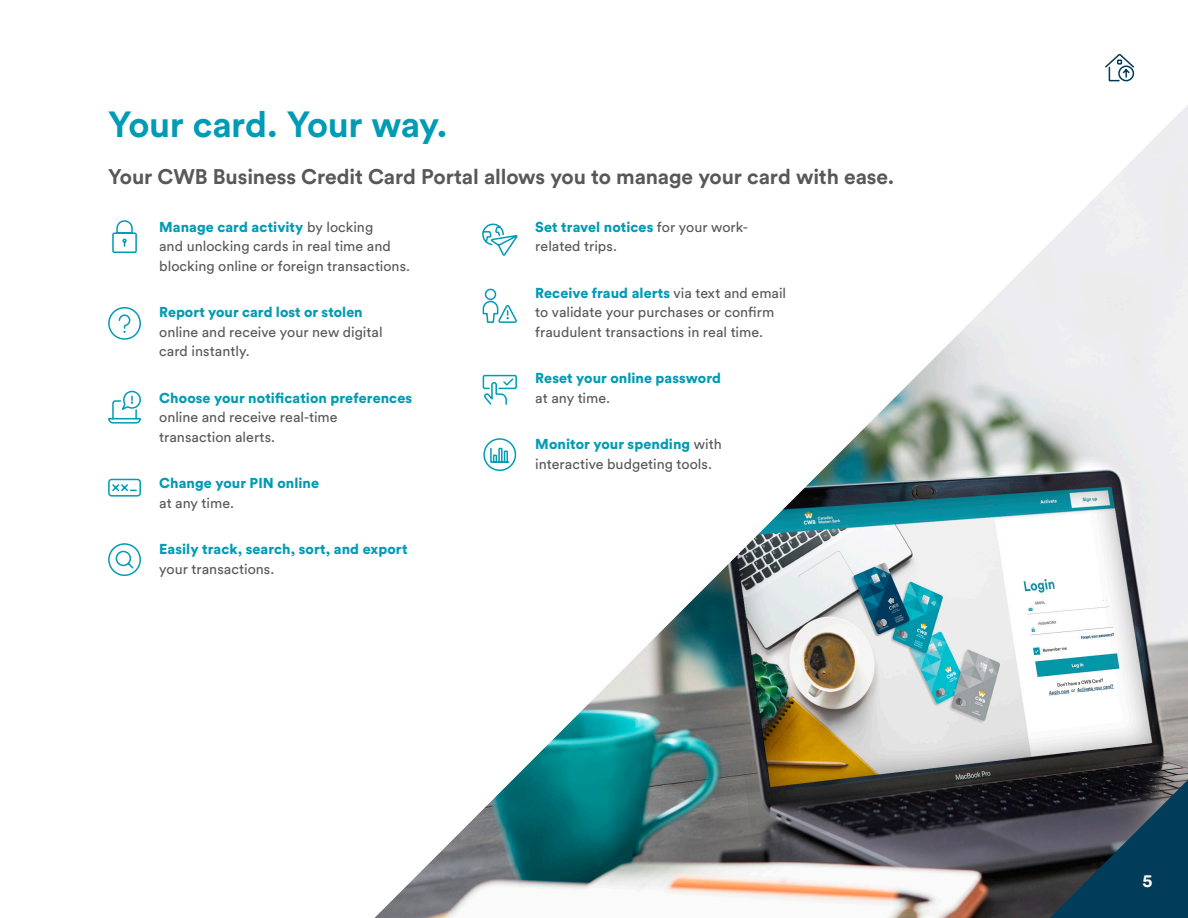
<style>
.page{position:relative;width:1188px;height:918px;background:#fff}
.page>*{position:absolute;margin:0;border:0;box-sizing:border-box;transform-origin:0 0}
.t1{font:700 36px "Circular Std";letter-spacing:-.015em;color:#009bb4}
._1st_sentence_bold{font:700 21px "Circular Std";letter-spacing:-.005em;color:#57585a}
.t2{font:700 18px "Circular Std";color:#fff}
.CWB_Body_Copy{font:14.25px/19.5px "Circular Std";color:#57585a}
.CWB_Body_Copy-2{font:900 14.25px/19.5px "Circular Std";letter-spacing:.005em;color:#009bb4}
.s1{font-weight:900;color:#009bb4}
.s2{font-weight:400;color:#57585a}
</style>
<div class="page">
<img style="left:374px;top:105px;width:814px;height:813px">
<svg style="left:1050px;top:780px;width:138px;height:138px;background:#1e3a4d"></svg>
<svg style="left:1105px;top:53px;width:30px;height:29px"></svg>
<svg style="left:112px;top:220px;width:25px;height:33px"></svg>
<svg style="left:108px;top:478px;width:33px;height:19px"></svg>
<svg style="left:108px;top:390px;width:33px;height:34px"></svg>
<svg style="left:108px;top:307px;width:33px;height:33px"></svg>
<svg style="left:108px;top:543px;width:33px;height:33px"></svg>
<svg style="left:483px;top:437px;width:34px;height:35px"></svg>
<svg style="left:482px;top:223px;width:37px;height:34px"></svg>
<svg style="left:482px;top:288px;width:36px;height:36px"></svg>
<svg style="left:482px;top:374px;width:36px;height:32px"></svg>
<h1 class="t1" style="left:108px;top:101px;width:341px">Your card. Your way.</h1>
<p class="_1st_sentence_bold" style="left:108px;top:163px;width:788px">Your CWB Business Credit Card Portal allows you to manage your card with ease.</p>
<p class="CWB_Body_Copy" style="left:159px;top:217px;width:253px"><span class="s1">Manage card activity</span> by locking<br>and unlocking cards in real time and blocking online or foreign transactions.</p>
<p class="CWB_Body_Copy" style="left:159px;top:302px;width:225px"><span class="s1">Report your card lost or stolen </span>online and receive your new digital card instantly.</p>
<p class="CWB_Body_Copy" style="left:159px;top:388px;width:254px"><span class="s1">Choose your notification preferences </span>online and receive real-time transaction alerts.</p>
<p class="CWB_Body_Copy-2" style="left:159px;top:473px;width:161px">Change your PIN online <span class="s2">at any time.</span></p>
<p class="CWB_Body_Copy-2" style="left:159px;top:539px;width:250px">Easily track, search, sort, and export <span class="s2">your transactions.</span></p>
<p class="CWB_Body_Copy" style="left:535px;top:217px;width:214px"><span class="s1">Set travel notices</span> for your work&shy;related trips.</p>
<p class="CWB_Body_Copy" style="left:535px;top:283px;width:252px"><span class="s1">Receive fraud alerts</span> via text and email to validate your purchases or confirm fraudulent transactions in real time.</p>
<p class="CWB_Body_Copy-2" style="left:535px;top:368px;width:187px">Reset your online password <span class="s2">at any time.</span></p>
<p class="CWB_Body_Copy" style="left:535px;top:434px;width:188px"><span class="s1">Monitor your spending</span> with interactive budgeting tools.</p>
<p class="t2" style="left:1143px;top:869px;width:11px">5</p>
</div>
